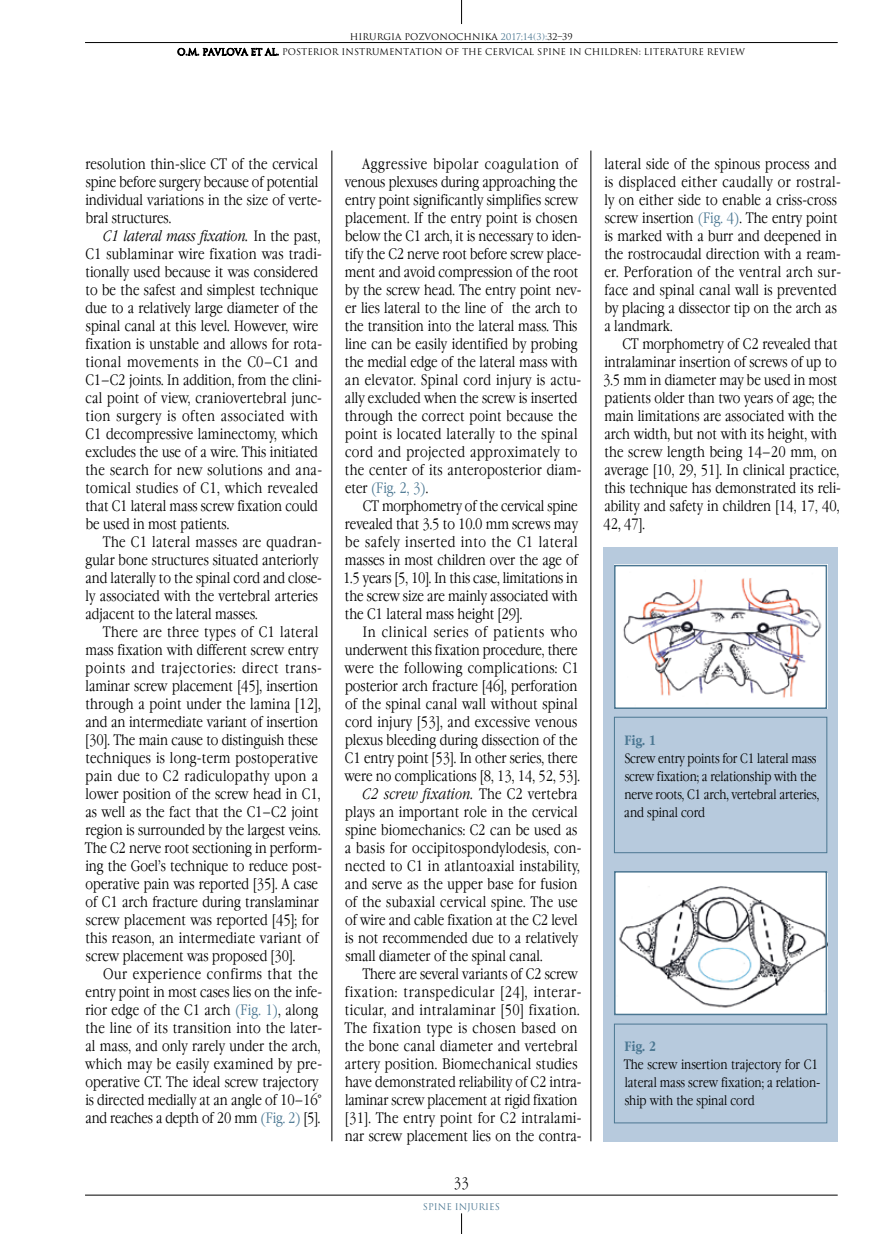
<style>
.page{position:relative;width:893px;height:1234px;background:#fff}
.page>*{position:absolute;margin:0;border:0;box-sizing:border-box;transform-origin:0 0}
.t1{font:300 15px/18px "Garamond Narrow C";letter-spacing:.005em;color:#000}
.t2{font:300 15px "Garamond Narrow C";letter-spacing:.025em;color:#000}
.t3{font:300 15px "Garamond Narrow C";letter-spacing:.04em;color:#000}
.t4{font:300 15px "Garamond Narrow C";letter-spacing:.03em;color:#000}
.t5{font:italic 300 15px "Garamond Narrow C";letter-spacing:.02em;color:#000}
.t6{font:300 13.5px/18px "Garamond Narrow C";letter-spacing:-.005em;color:#000}
.t7{font:700 13.5px "Garamond Narrow C";color:#4b7792}
.t8{font:9px "Romul";color:#000}
.t9{font:9px "Romul";color:#4b7792}
.s1{color:#4b7792}
.s2{font-style:italic}
.s3{font-style:normal}
</style>
<div class="page">
<hr style="left:85px;top:42px;width:753px;height:1px;background:#000">
<svg style="left:461px;top:0;width:1px;height:24px"></svg>
<hr style="left:85px;top:1194px;width:753px;height:1px;background:#000">
<svg style="left:461px;top:1213px;width:1px;height:20px"></svg>
<svg style="left:178px;top:43px;width:101px;height:13px"></svg>
<hr style="left:332px;top:150px;width:1px;height:990px;background:#000">
<hr style="left:591px;top:150px;width:1px;height:990px;background:#000">
<div style="left:604px;top:546px;width:234px;height:594px;background:#b7cadd"></div>
<div style="left:614px;top:716px;width:213px;height:136px;border:1px solid #4b7792"></div>
<div style="left:614px;top:1023px;width:213px;height:99px;border:1px solid #4b7792"></div>
<img style="left:617px;top:567px;width:207px;height:138px">
<div style="left:614px;top:564px;width:213px;height:144px;border:2px solid #4b7792"></div>
<img style="left:617px;top:873px;width:207px;height:138px">
<div style="left:614px;top:870px;width:213px;height:144px;border:2px solid #4b7792"></div>
<p class="t8" style="left:350px;top:31px;width:225px">HIRURGIA POZVONOCHNIKA <span class="s1">2017;14(3):</span>32–39</p>
<p class="t8" style="left:177px;top:47px;width:569px">O.M. PAVLOVA ET AL. POSTERIOR INSTRUMENTATION OF THE CERVICAL SPINE IN CHILDREN: LITERATURE REVIEW</p>
<p class="t1" style="left:85px;top:155px;width:238px">resolution thin-slice CT of the cervical spine before surgery because of potential individual variations in the size of verte&shy;bral structures.</p>
<p class="t1" style="left:85px;top:227px;width:238px;text-indent:18px"><span class="s2">C1 lateral mass fixation.</span> In the past, C1 sublaminar wire fixation was tradi&shy;tionally used because it was considered to be the safest and simplest technique due to a relatively large diameter of the spinal canal at this level. However, wire fixation is unstable and allows for rota&shy;tional movements in the C0–C1 and C1–C2 joints. In addition, from the clini&shy;cal point of view, craniovertebral junc&shy;tion surgery is often associated with C1 decompressive laminectomy, which excludes the use of a wire. This initiated the search for new solutions and ana&shy;tomical studies of C1, which revealed that C1 lateral mass screw fixation could be used in most patients.</p>
<p class="t1" style="left:85px;top:533px;width:238px;text-indent:17px">The C1 lateral masses are quadran&shy;gular bone structures situated anteriorly and laterally to the spinal cord and close&shy;ly associated with the vertebral arteries adjacent to the lateral masses.</p>
<p class="t1" style="left:85px;top:623px;width:239px;text-indent:18px">There are three types of C1 lateral mass fixation with different screw entry points and trajectories: direct trans&shy;laminar screw placement [45], insertion through a point under the lamina [12], and an intermediate variant of insertion [30]. The main cause to distinguish these techniques is long-term postoperative pain due to C2 radiculopathy upon a lower position of the screw head in C1, as well as the fact that the C1–C2 joint region is surrounded by the largest veins.<br>The C2 nerve root sectioning in perform&shy;ing the Goel’s technique to reduce post&shy;operative pain was reported [35]. A case of C1 arch fracture during translaminar screw placement was reported [45]; for this reason, an intermediate variant of screw placement was proposed [30].</p>
<p class="t1" style="left:85px;top:965px;width:239px;text-indent:18px">Our experience confirms that the entry point in most cases lies on the infe&shy;rior edge of the C1 arch <span class="s1">(Fig. 1)</span>, along the line of its transition into the later&shy;al mass, and only rarely under the arch, which may be easily examined by pre&shy;operative CT. The ideal screw trajectory is directed medially at an angle of 10–16° and reaches a depth of 20 mm <span class="s1">(Fig. 2)</span> [5].</p>
<p class="t1" style="left:345px;top:155px;width:238px;text-indent:17px">Aggressive bipolar coagulation of venous plexuses during approaching the entry point significantly simplifies screw placement. If the entry point is chosen below the C1 arch, it is necessary to iden&shy;tify the C2 nerve root before screw place&shy;ment and avoid compression of the root by the screw head. The entry point nev&shy;er lies lateral to the line of the arch to the transition into the lateral mass. This line can be easily identified by probing the medial edge of the lateral mass with an elevator. Spinal cord injury is actu&shy;ally excluded when the screw is inserted through the correct point because the point is located laterally to the spinal cord and projected approximately to the center of its anteroposterior diam&shy;eter <span class="s1">(Fig. 2, 3)</span>.</p>
<p class="t1" style="left:343px;top:497px;width:236px;text-align:justify;text-indent:20px">CT morphometry of the cervical spine revealed that 3.5 to 10.0 mm screws may be safely inserted into the C1 lateral masses in most children over the age of 1.5 years [5, 10]. In this case, limitations in the screw size are mainly associated with the C1 lateral mass height [29].</p>
<p class="t3" style="left:363px;top:623px;width:216px">In clinical series of patients who</p>
<p class="t1" style="left:345px;top:641px;width:234px">underwent this fixation procedure, there</p>
<p class="t2" style="left:345px;top:659px;width:236px">were the following complications: C1</p>
<p class="t1" style="left:345px;top:677px;width:234px">posterior arch fracture [46], perforation</p>
<p class="t1" style="left:345px;top:695px;width:234px">of the spinal canal wall without spinal</p>
<p class="t1" style="left:345px;top:713px;width:234px">cord injury [53], and excessive venous</p>
<p class="t1" style="left:345px;top:731px;width:234px">plexus bleeding during dissection of the</p>
<p class="t1" style="left:345px;top:749px;width:234px">C1 entry point [53]. In other series, there</p>
<p class="t1" style="left:345px;top:767px;width:237px">were no complications [8, 13, 14, 52, 53].</p>
<p class="t5" style="left:363px;top:785px;width:217px">C2 screw fixation. <span class="s3">The C2 vertebra</span></p>
<p class="t1" style="left:345px;top:803px;width:234px">plays an important role in the cervical</p>
<p class="t1" style="left:345px;top:821px;width:233px">spine biomechanics: C2 can be used as</p>
<p class="t1" style="left:345px;top:839px;width:238px">a basis for occipitospondylodesis, con-</p>
<p class="t1" style="left:345px;top:857px;width:237px">nected to C1 in atlantoaxial instability,</p>
<p class="t1" style="left:345px;top:875px;width:234px">and serve as the upper base for fusion</p>
<p class="t1" style="left:345px;top:893px;width:234px">of the subaxial cervical spine. The use</p>
<p class="t1" style="left:345px;top:911px;width:234px">of wire and cable fixation at the C2 level</p>
<p class="t1" style="left:345px;top:929px;width:235px">is not recommended due to a relatively</p>
<p class="t1" style="left:345px;top:947px;width:199px">small diameter of the spinal canal.</p>
<p class="t1" style="left:362px;top:965px;width:217px">There are several variants of C2 screw</p>
<p class="t3" style="left:345px;top:983px;width:238px">fixation: transpedicular [24], interar-</p>
<p class="t2" style="left:345px;top:1001px;width:236px">ticular, and intralaminar [50] fixation.</p>
<p class="t4" style="left:344px;top:1019px;width:235px">The fixation type is chosen based on</p>
<p class="t1" style="left:345px;top:1037px;width:234px">the bone canal diameter and vertebral</p>
<p class="t1" style="left:345px;top:1055px;width:234px">artery position. Biomechanical studies</p>
<p class="t1" style="left:345px;top:1073px;width:238px">have demonstrated reliability of C2 intra-</p>
<p class="t1" style="left:345px;top:1091px;width:234px">laminar screw placement at rigid fixation</p>
<p class="t1" style="left:345px;top:1109px;width:238px">[31]. The entry point for C2 intralami-</p>
<p class="t1" style="left:345px;top:1127px;width:238px">nar screw placement lies on the contra-</p>
<p class="t1" style="left:454px;top:1173px;width:16px">33</p>
<p class="t9" style="left:423px;top:1200px;width:78px">SPINE INJURIES</p>
<p class="t1" style="left:604px;top:155px;width:238px">lateral side of the spinous process and is displaced either caudally or rostral&shy;ly on either side to enable a criss-cross screw insertion <span class="s1">(Fig. 4)</span>. The entry point is marked with a burr and deepened in the rostrocaudal direction with a ream&shy;er. Perforation of the ventral arch sur&shy;face and spinal canal wall is prevented by placing a dissector tip on the arch as a landmark.</p>
<p class="t1" style="left:603px;top:335px;width:239px;text-indent:19px">CT morphometry of C2 revealed that intralaminar insertion of screws of up to 3.5 mm in diameter may be used in most patients older than two years of age; the main limitations are associated with the arch width, but not with its height, with the screw length being 14–20 mm, on average [10, 29, 51]. In clinical practice, this technique has demonstrated its reli&shy;ability and safety in children [14, 17, 40, 42, 47].</p>
<p class="t7" style="left:624px;top:732px;width:33px">Fig. 1</p>
<p class="t6" style="left:624px;top:749px;width:196px">Screw entry points for C1 lateral mass screw fixation; a relationship with the nerve roots, C1 arch, vertebral arteries, and spinal cord</p>
<p class="t7" style="left:624px;top:1038px;width:33px">Fig. 2</p>
<p class="t6" style="left:624px;top:1055px;width:198px">The screw insertion trajectory for C1 lateral mass screw fixation; a relation&shy;ship with the spinal cord</p>
</div>
